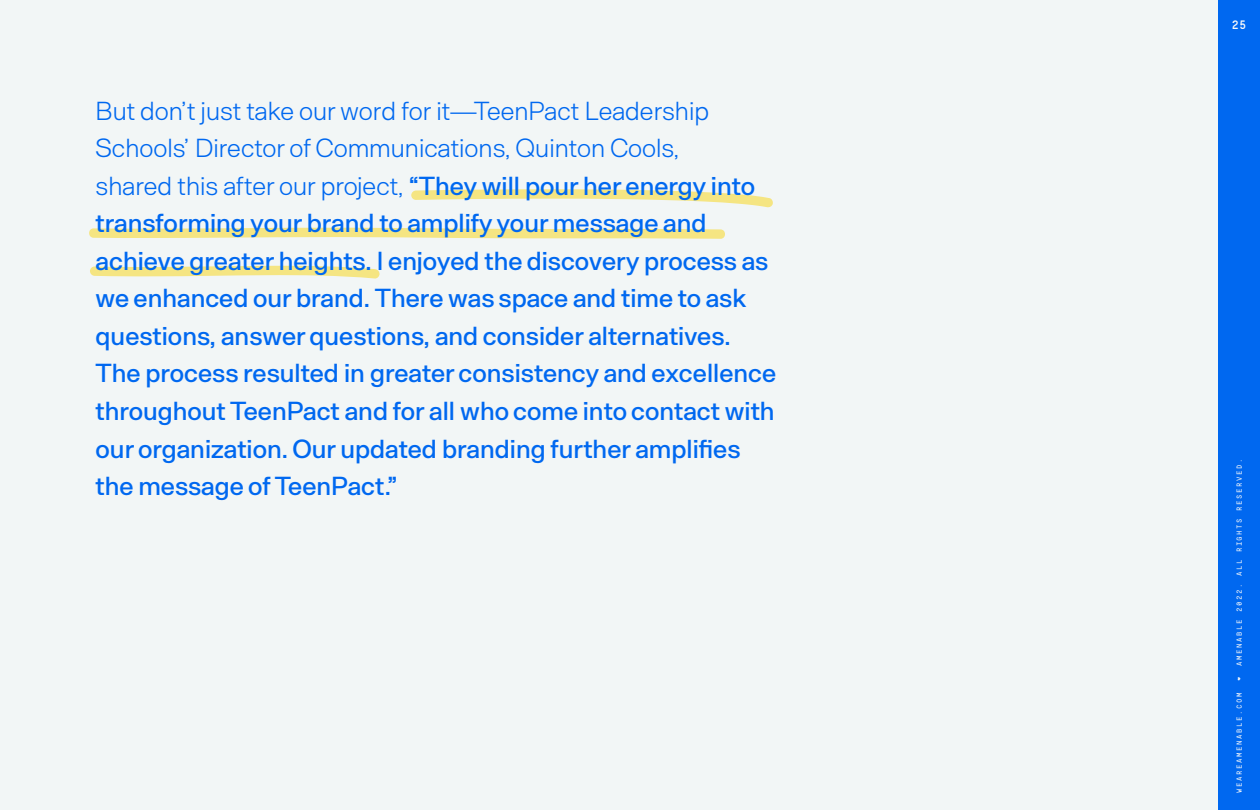
<style>
.page{position:relative;width:1260px;height:810px;background:#f2f6f6}
.page>*{position:absolute;margin:0;border:0;box-sizing:border-box;transform-origin:0 0}
.t1{font:500 26.25px/37.5px "Arbeit";color:#0068f0}
.t2{font:700 12.5px "Eingrantch Mono";color:#f9fafa}
.t3{font:600 7.5px "Eingrantch Mono";letter-spacing:.2em;color:#f9fafa}
.s1{font-weight:300}
</style>
<div class="page">
<svg style="left:411px;top:189px;width:362px;height:19px"></svg>
<svg style="left:89px;top:228px;width:636px;height:11px"></svg>
<svg style="left:90px;top:266px;width:290px;height:13px"></svg>
<div style="left:1218px;top:0;width:42px;height:810px;background:#0068f0"></div>
<p class="t1" style="left:96px;top:93px;width:682px"><span class="s1">But don’t just take our word for it—TeenPact Leadership Schools’ Director of Communications, Quinton Cools,<br>shared this after our project,</span> “They will pour her energy into transforming your brand to amplify your message and achieve greater heights. I enjoyed the discovery process as we enhanced our brand. There was space and time to ask questions, answer questions, and consider alternatives.<br>The process resulted in greater consistency and excellence throughout TeenPact and for all who come into contact with our organization. Our updated branding further amplifies the message of TeenPact.”</p>
<p class="t2" style="left:1232px;top:17px;width:16px">25</p>
<p class="t3" style="left:1235px;top:666px;width:208px;rotate:-90deg">AMENABLE 2022. ALL RIGHTS RESERVED.</p>
<p class="t3" style="left:1235px;top:681px;width:6px;rotate:-90deg">❤</p>
<p class="t3" style="left:1235px;top:793px;width:101px;rotate:-90deg">WEAREAMENABLE.COM</p>
</div>
